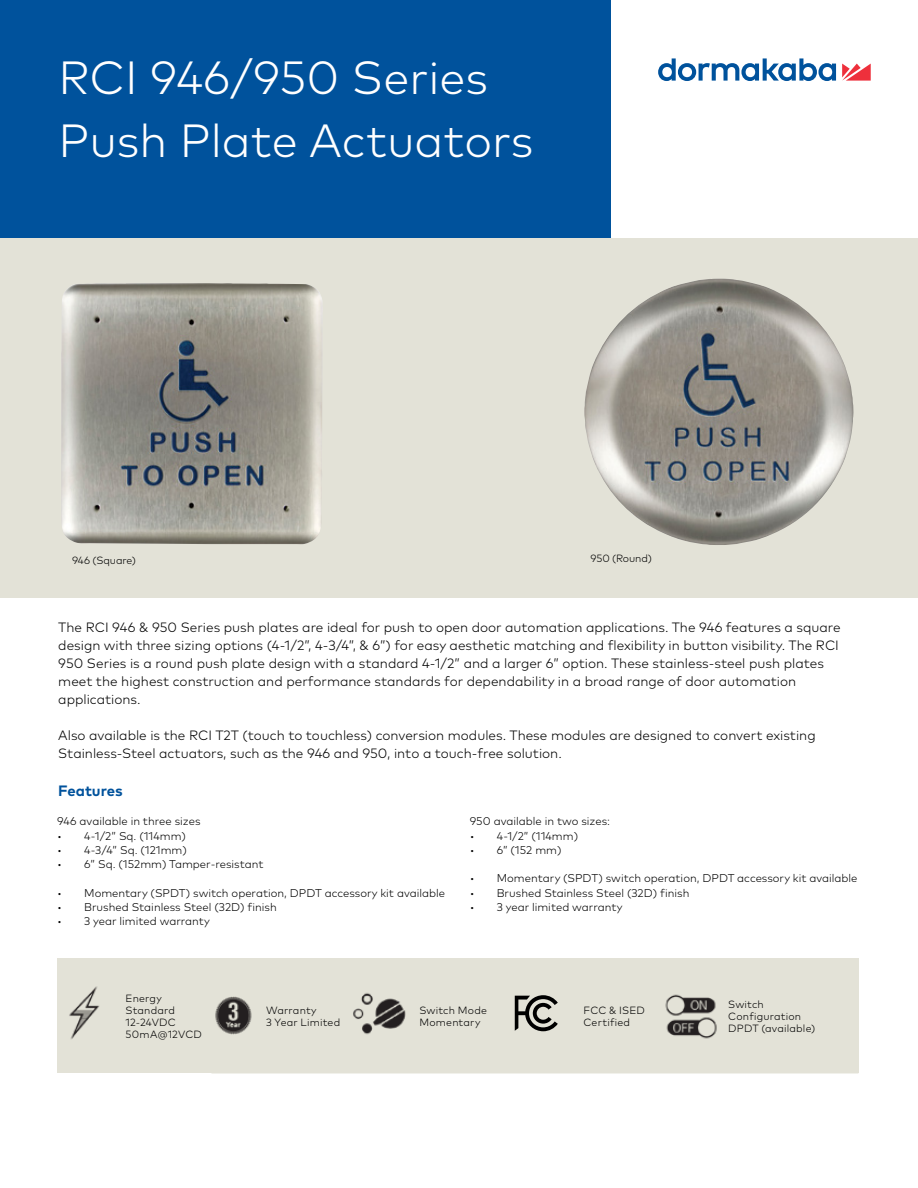
<style>
.page{position:relative;width:918px;height:1188px;background:#fff}
.page>*{position:absolute;margin:0;border:0;box-sizing:border-box;transform-origin:0 0}
.t1{font:300 46.5px/63px "Mark Pro";color:#fff}
.t2{font:700 15px "Mark Pro";letter-spacing:-.005em;color:#00529c}
.t3{font:300 13.5px/18px "Mark Pro";color:#000}
.t4{font:300 11.25px "Mark Pro";color:#000}
.t5{font:300 10.5px/12px "Mark Pro";letter-spacing:.015em;color:#000}
.t6{font:300 10.5px "Mark Pro";letter-spacing:-.01em;color:#000}
</style>
<div class="page">
<div style="left:0;top:238px;width:918px;height:360px;background:#e3e2d7"></div>
<img style="left:61px;top:283px;width:261px;height:261px">
<img style="left:584px;top:279px;width:270px;height:266px">
<div style="left:57px;top:958px;width:801px;height:115px;background:#e3e2d7"></div>
<img style="left:69px;top:986px;width:31px;height:53px">
<img style="left:215px;top:996px;width:37px;height:39px">
<img style="left:353px;top:993px;width:53px;height:42px">
<svg style="left:515px;top:995px;width:43px;height:36px"></svg>
<img style="left:665px;top:994px;width:52px;height:45px">
<div style="left:0;top:0;width:611px;height:238px;background:#00529c"></div>
<svg style="left:842px;top:64px;width:29px;height:17px"></svg>
<svg style="left:658px;top:58px;width:178px;height:23px"></svg>
<h1 class="t1" style="left:58px;top:43px;width:476px">RCI 946/950 Series<br>Push Plate Actuators</h1>
<p class="t6" style="left:72px;top:552px;width:65px">946 (Square)</p>
<p class="t6" style="left:590px;top:551px;width:63px">950 (Round)</p>
<p class="t3" style="left:58px;top:618px;width:784px">The RCI 946 &amp; 950 Series push plates are ideal for push to open door automation applications. The 946 features a square design with three sizing options (4-1/2”, 4-3/4”, &amp; 6”) for easy aesthetic matching and flexibility in button visibility. The RCI 950 Series is a round push plate design with a standard 4-1/2” and a larger 6” option. These stainless-steel push plates meet the highest construction and performance standards for dependability in a broad range of door automation applications.</p>
<p class="t3" style="left:58px;top:726px;width:759px">Also available is the RCI T2T (touch to touchless) conversion modules. These modules are designed to convert existing<br>Stainless-Steel actuators, such as the 946 and 950, into a touch-free solution.</p>
<p class="t2" style="left:58px;top:780px;width:66px">Features</p>
<p class="t4" style="left:57px;top:813px;width:145px">946 available in three sizes</p>
<p class="t4" style="left:57px;top:827px;width:130px">• 4-1/2” Sq. (114mm)</p>
<p class="t4" style="left:57px;top:841px;width:131px">• 4-3/4” Sq. (121mm)</p>
<p class="t4" style="left:57px;top:856px;width:208px">• 6” Sq. (152mm) Tamper-resistant</p>
<p class="t4" style="left:57px;top:884px;width:389px">• Momentary (SPDT) switch operation, DPDT accessory kit available</p>
<p class="t4" style="left:57px;top:898px;width:221px">• Brushed Stainless Steel (32D) finish</p>
<p class="t4" style="left:57px;top:913px;width:154px">• 3 year limited warranty</p>
<p class="t4" style="left:470px;top:813px;width:142px">950 available in two sizes:</p>
<p class="t4" style="left:470px;top:827px;width:110px">• 4-1/2” (114mm)</p>
<p class="t4" style="left:470px;top:841px;width:93px">• 6” (152 mm)</p>
<p class="t4" style="left:470px;top:870px;width:389px">• Momentary (SPDT) switch operation, DPDT accessory kit available</p>
<p class="t4" style="left:470px;top:884px;width:221px">• Brushed Stainless Steel (32D) finish</p>
<p class="t4" style="left:470px;top:898px;width:154px">• 3 year limited warranty</p>
<p class="t5" style="left:126px;top:992px;width:78px">Energy<br>Standard<br>12-24VDC<br>50mA@12VCD</p>
<p class="t5" style="left:266px;top:1004px;width:76px">Warranty<br>3 Year Limited</p>
<p class="t5" style="left:419px;top:1004px;width:69px">Switch Mode<br>Momentary</p>
<p class="t5" style="left:583px;top:1004px;width:63px">FCC &amp; ISED<br>Certified</p>
<p class="t5" style="left:728px;top:998px;width:89px">Switch<br>Configuration<br>DPDT (available)</p>
</div>
